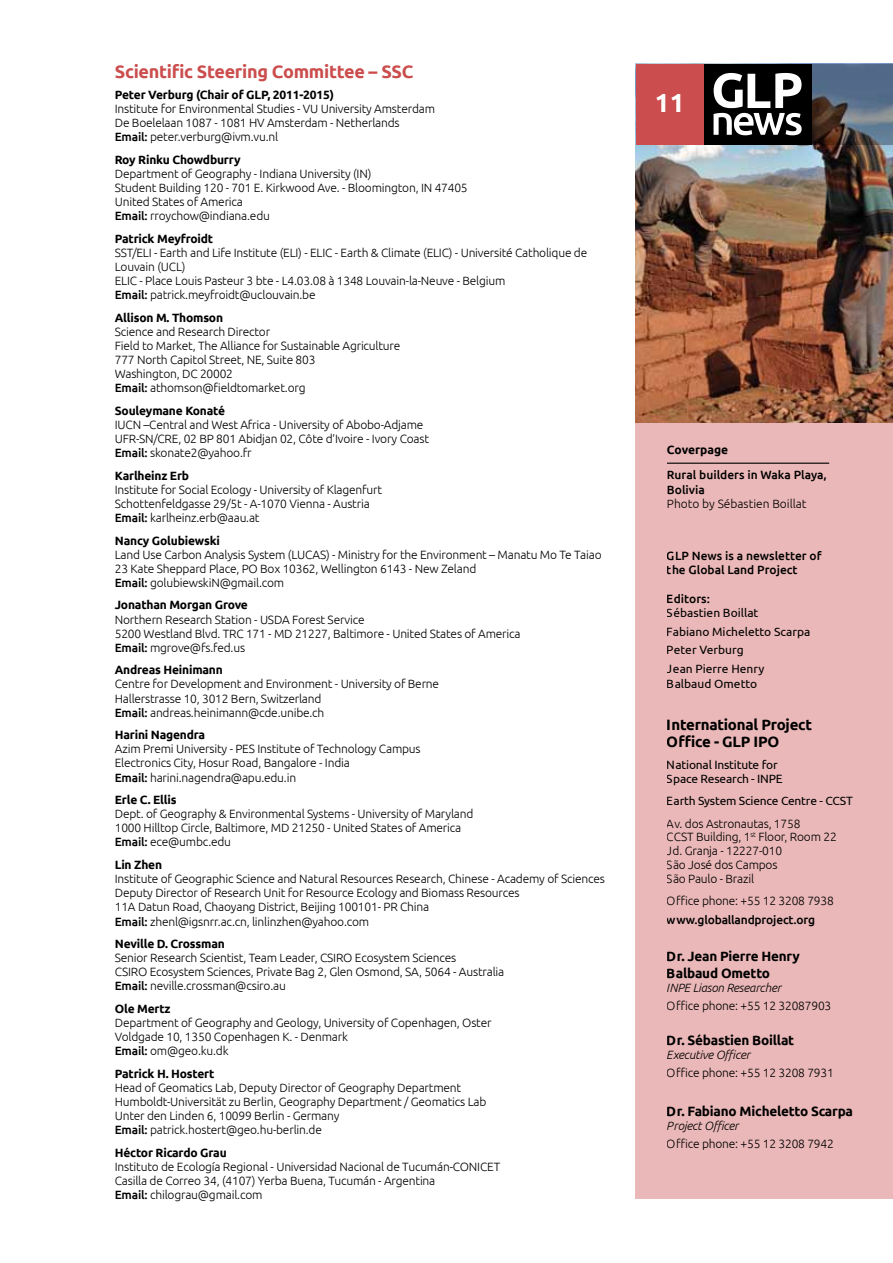
<style>
.page{position:relative;width:893px;height:1263px;background:#fff}
.page>*{position:absolute;margin:0;border:0;box-sizing:border-box;transform-origin:0 0}
.t1{font:700 26.25px "Ubuntu";color:#fff}
.t2{font:700 18px "Ubuntu";letter-spacing:-.015em;color:#cb4d4d}
.t3{font:700 15px/16.5px "Ubuntu";letter-spacing:-.015em;color:#000}
.t4{font:700 13.5px/17.2px "Ubuntu";letter-spacing:-.015em;color:#000}
.t5{font:300 12px/14.1px "Ubuntu";letter-spacing:-.015em;color:#000}
.t6{font:700 12px "Ubuntu";letter-spacing:-.015em;color:#000}
.t7{font:12px/18.6px "Ubuntu";color:#000}
.t8{font:500 12px/14.4px "Ubuntu";color:#000}
.t9{font:italic 300 12px "Ubuntu";letter-spacing:-.015em;color:#000}
.s1{font-weight:500}
</style>
<div class="page">
<div style="left:636px;top:64px;width:257px;height:1135px;background:#eab8b8"></div>
<img style="left:636px;top:145px;width:257px;height:278px">
<svg style="left:811px;top:64px;width:82px;height:81px;background:#555e6e"></svg>
<div style="left:636px;top:64px;width:72px;height:81px;background:#cb4d4d"></div>
<div style="left:704px;top:64px;width:107px;height:81px;background:#000"></div>
<svg style="left:714px;top:73px;width:88px;height:62px"></svg>
<hr style="left:667px;top:463px;width:162px;height:1px;background:#000">
<h2 class="t2" style="left:115px;top:60px;width:300px">Scientific Steering Committee – SSC</h2>
<p class="t6" style="left:115px;top:87px;width:221px">Peter Verburg (Chair of GLP, 2011-2015)</p>
<p class="t5" style="left:115px;top:101px;width:322px">Institute for Environmental Studies - VU University Amsterdam<br>De Boelelaan 1087 - 1081 HV Amsterdam - Netherlands<br><span class="s1">Email:</span> peter.verburg@ivm.vu.nl</p>
<p class="t6" style="left:115px;top:152px;width:127px">Roy Rinku Chowdburry</p>
<p class="t5" style="left:115px;top:166px;width:354px">Department of Geography - Indiana University (IN)<br>Student Building 120 - 701 E. Kirkwood Ave. - Bloomington, IN 47405<br>United States of America<br><span class="s1">Email:</span> rroychow@indiana.edu</p>
<p class="t6" style="left:115px;top:231px;width:100px">Patrick Meyfroidt</p>
<p class="t5" style="left:115px;top:245px;width:474px">SST/ELI - Earth and Life Institute (ELI) - ELIC - Earth &amp; Climate (ELIC) - Université Catholique de Louvain (UCL)<br>ELIC - Place Louis Pasteur 3 bte - L4.03.08 à 1348 Louvain-la-Neuve - Belgium<br><span class="s1">Email:</span> patrick.meyfroidt@uclouvain.be</p>
<p class="t6" style="left:115px;top:310px;width:110px">Allison M. Thomson</p>
<p class="t5" style="left:115px;top:324px;width:287px">Science and Research Director<br>Field to Market, The Alliance for Sustainable Agriculture 777 North Capitol Street, NE, Suite 803<br>Washington, DC 20002<br><span class="s1">Email:</span> athomson@fieldtomarket.org</p>
<p class="t6" style="left:115px;top:403px;width:112px">Souleymane Konaté</p>
<p class="t5" style="left:115px;top:417px;width:316px">IUCN –Central and West Africa - University of Abobo-Adjame<br>UFR-SN/CRE, 02 BP 801 Abidjan 02, Côte d’Ivoire - Ivory Coast<br><span class="s1">Email:</span> skonate2@yahoo.fr</p>
<p class="t6" style="left:115px;top:468px;width:76px">Karlheinz Erb</p>
<p class="t5" style="left:115px;top:482px;width:269px">Institute for Social Ecology - University of Klagenfurt<br>Schottenfeldgasse 29/5t - A-1070 Vienna - Austria<br><span class="s1">Email:</span> karlheinz.erb@aau.at</p>
<p class="t6" style="left:115px;top:533px;width:107px">Nancy Golubiewski</p>
<p class="t5" style="left:115px;top:547px;width:488px">Land Use Carbon Analysis System (LUCAS) - Ministry for the Environment – Manatu Mo Te Taiao<br>23 Kate Sheppard Place, PO Box 10362, Wellington 6143 - New Zeland<br><span class="s1">Email:</span> golubiewskiN@gmail.com</p>
<p class="t6" style="left:115px;top:598px;width:135px">Jonathan Morgan Grove</p>
<p class="t5" style="left:115px;top:612px;width:407px">Northern Research Station - USDA Forest Service<br>5200 Westland Blvd. TRC 171 - MD 21227, Baltimore - United States of America<br><span class="s1">Email:</span> mgrove@fs.fed.us</p>
<p class="t6" style="left:115px;top:663px;width:110px">Andreas Heinimann</p>
<p class="t5" style="left:115px;top:677px;width:326px">Centre for Development and Environment - University of Berne<br>Hallerstrasse 10, 3012 Bern, Switzerland<br><span class="s1">Email:</span> andreas.heinimann@cde.unibe.ch</p>
<p class="t6" style="left:115px;top:728px;width:92px">Harini Nagendra</p>
<p class="t5" style="left:115px;top:742px;width:307px">Azim Premi University - PES Institute of Technology Campus<br>Electronics City, Hosur Road, Bangalore - India<br><span class="s1">Email:</span> harini.nagendra@apu.edu.in</p>
<p class="t6" style="left:115px;top:793px;width:63px">Erle C. Ellis</p>
<p class="t5" style="left:115px;top:807px;width:360px">Dept. of Geography &amp; Environmental Systems - University of Maryland<br>1000 Hilltop Circle, Baltimore, MD 21250 - United States of America<br><span class="s1">Email:</span> ece@umbc.edu</p>
<p class="t6" style="left:115px;top:857px;width:49px">Lin Zhen</p>
<p class="t5" style="left:115px;top:871px;width:492px">Institute of Geographic Science and Natural Resources Research, Chinese - Academy of Sciences Deputy Director of Research Unit for Resource Ecology and Biomass Resources<br>11A Datun Road, Chaoyang District, Beijing 100101- PR China<br><span class="s1">Email:</span> zhenl@igsnrr.ac.cn, linlinzhen@yahoo.com</p>
<p class="t6" style="left:115px;top:936px;width:112px">Neville D. Crossman</p>
<p class="t5" style="left:115px;top:950px;width:391px">Senior Research Scientist, Team Leader, CSIRO Ecosystem Sciences<br>CSIRO Ecosystem Sciences, Private Bag 2, Glen Osmond, SA, 5064 - Australia<br><span class="s1">Email:</span> neville.crossman@csiro.au</p>
<p class="t6" style="left:115px;top:1001px;width:57px">Ole Mertz</p>
<p class="t5" style="left:115px;top:1015px;width:378px">Department of Geography and Geology, University of Copenhagen, Oster<br>Voldgade 10, 1350 Copenhagen K. - Denmark<br><span class="s1">Email:</span> om@geo.ku.dk</p>
<p class="t6" style="left:115px;top:1066px;width:101px">Patrick H. Hostert</p>
<p class="t5" style="left:115px;top:1080px;width:373px">Head of Geomatics Lab, Deputy Director of Geography Department Humboldt-Universität zu Berlin, Geography Department / Geomatics Lab Unter den Linden 6, 10099 Berlin - Germany<br><span class="s1">Email:</span> patrick.hostert@geo.hu-berlin.de</p>
<p class="t6" style="left:115px;top:1145px;width:113px">Héctor Ricardo Grau</p>
<p class="t5" style="left:115px;top:1159px;width:387px">Instituto de Ecología Regional - Universidad Nacional de Tucumán-CONICET<br>Casilla de Correo 34, (4107) Yerba Buena, Tucumán - Argentina<br><span class="s1">Email:</span> chilograu@gmail.com</p>
<h1 class="t1" style="left:655px;top:87px;width:31px">11</h1>
<p class="t6" style="left:667px;top:443px;width:63px">Coverpage</p>
<p class="t8" style="left:667px;top:467px;width:161px">Rural builders in Waka Playa,<br>Bolivia</p>
<p class="t5" style="left:667px;top:496px;width:141px">Photo by Sébastien Boillat</p>
<p class="t8" style="left:667px;top:548px;width:156px">GLP News is a newsletter of the Global Land Project</p>
<p class="t8" style="left:667px;top:591px;width:44px">Editors:</p>
<p class="t7" style="left:667px;top:603px;width:145px">Sébastien Boillat<br>Fabiano Micheletto Scarpa<br>Peter Verburg<br>Jean Pierre Henry</p>
<p class="t7" style="left:667px;top:674px;width:92px">Balbaud Ometto</p>
<p class="t3" style="left:667px;top:716px;width:147px">International Project<br>Office - GLP IPO</p>
<p class="t7" style="left:667px;top:757px;width:117px;line-height:13.8px">National Institute for<br>Space Research - INPE</p>
<p class="t7" style="left:667px;top:791px;width:187px">Earth System Science Centre - CCST</p>
<p class="t5" style="left:667px;top:816px;width:171px">Av. dos Astronautas, 1758<br>CCST Building, 1<sup>st</sup> Floor, Room 22<br>Jd. Granja - 12227-010<br>São José dos Campos<br>São Paulo - Brazil</p>
<p class="t5" style="left:667px;top:893px;width:168px">Office phone: +55 12 3208 7938</p>
<p class="t8" style="left:667px;top:912px;width:150px">www.globallandproject.org</p>
<p class="t4" style="left:667px;top:947px;width:134px">Dr. Jean Pierre Henry<br>Balbaud Ometto</p>
<p class="t9" style="left:667px;top:980px;width:116px">INPE Liason Researcher</p>
<p class="t5" style="left:667px;top:998px;width:166px">Office phone: +55 12 32087903</p>
<p class="t4" style="left:667px;top:1031px;width:129px">Dr. Sébastien Boillat</p>
<p class="t9" style="left:667px;top:1047px;width:85px">Executive Officer</p>
<p class="t5" style="left:667px;top:1065px;width:168px">Office phone: +55 12 3208 7931</p>
<p class="t4" style="left:667px;top:1102px;width:188px">Dr. Fabiano Micheletto Scarpa</p>
<p class="t9" style="left:667px;top:1118px;width:73px">Project Officer</p>
<p class="t5" style="left:667px;top:1136px;width:168px">Office phone: +55 12 3208 7942</p>
</div>
